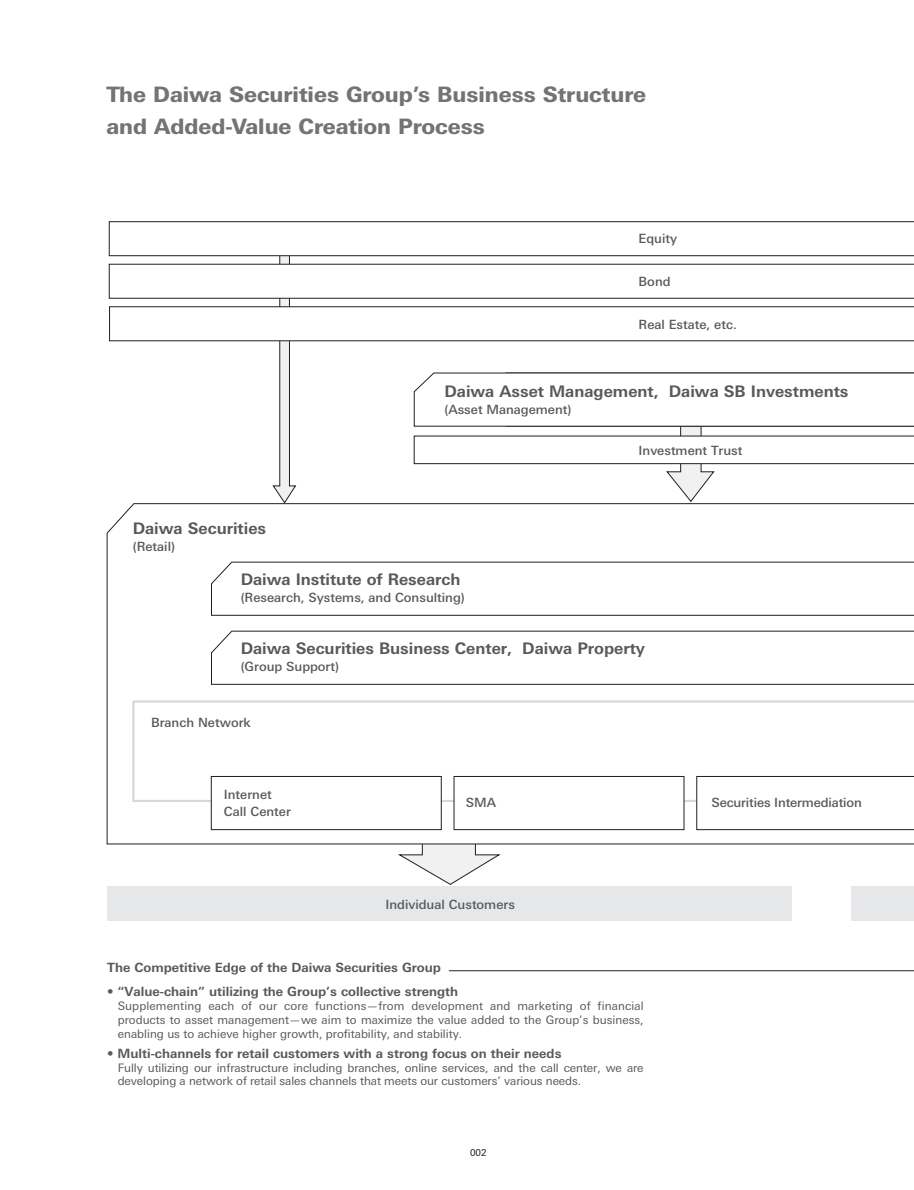
<style>
.page{position:relative;width:914px;height:1190px;background:#fff}
.page>*{position:absolute;margin:0;border:0;box-sizing:border-box;transform-origin:0 0}
.t1{font:800 21.3px/32px "Linotype Univers Basic";color:#767173}
.t2{font:700 15.9px "Linotype Univers Basic";color:#58595b}
.t3{font:500 12.75px/17px "Linotype Univers Basic";color:#58595b}
.t4{font:700 12.75px "Linotype Univers Basic";color:#58595b}
.t5{font:11.7px/13.8px "Linotype Univers Basic";letter-spacing:-.01em;color:#58595b;text-align:justify}
.t6{font:9.6px "Linotype Univers Basic";color:#231f20}
</style>
<div class="page">
<svg style="left:399px;top:844px;width:101px;height:40px"></svg>
<hr style="left:449px;top:970px;width:465px;height:1px;background:#231f20">
<svg style="left:107px;top:503px;width:807px;height:341px"></svg>
<div style="left:107px;top:886px;width:684px;height:34px;background:#e6e7e8"></div>
<div style="left:851px;top:886px;width:63px;height:34px;background:#e6e7e8"></div>
<svg style="left:211px;top:562px;width:703px;height:53px"></svg>
<svg style="left:211px;top:631px;width:703px;height:53px"></svg>
<svg style="left:132px;top:700px;width:782px;height:102px"></svg>
<svg style="left:109px;top:221px;width:805px;height:282px"></svg>
<div style="left:211px;top:776px;width:230px;height:53px;background:#fff;border:1px solid #231f20"></div>
<div style="left:454px;top:776px;width:230px;height:53px;background:#fff;border:1px solid #231f20"></div>
<svg style="left:696px;top:776px;width:218px;height:53px"></svg>
<h1 class="t1" style="left:106px;top:80px;width:541px">The Daiwa Securities Group’s Business Structure and Added-Value Creation Process</h1>
<p class="t3" style="left:638px;top:231px;width:40px">Equity</p>
<p class="t3" style="left:638px;top:274px;width:34px">Bond</p>
<p class="t3" style="left:638px;top:317px;width:100px">Real Estate, etc.</p>
<h2 class="t2" style="left:444px;top:385px;width:405px">Daiwa Asset Management, Daiwa SB Investments</h2>
<p class="t3" style="left:444px;top:402px;width:128px">(Asset Management)</p>
<h2 class="t2" style="left:133px;top:522px;width:135px">Daiwa Securities</h2>
<p class="t3" style="left:133px;top:539px;width:44px">(Retail)</p>
<p class="t3" style="left:638px;top:443px;width:105px">Investment Trust</p>
<h2 class="t2" style="left:241px;top:573px;width:221px">Daiwa Institute of Research</h2>
<p class="t3" style="left:241px;top:590px;width:226px">(Research, Systems, and Consulting)</p>
<h2 class="t2" style="left:241px;top:642px;width:406px">Daiwa Securities Business Center, Daiwa Property</h2>
<p class="t3" style="left:241px;top:659px;width:100px">(Group Support)</p>
<p class="t3" style="left:151px;top:715px;width:101px">Branch Network</p>
<p class="t3" style="left:224px;top:787px;width:68px">Internet<br>Call Center</p>
<p class="t3" style="left:466px;top:795px;width:32px">SMA</p>
<p class="t3" style="left:711px;top:795px;width:152px">Securities Intermediation</p>
<p class="t3" style="left:385px;top:897px;width:131px">Individual Customers</p>
<p class="t4" style="left:107px;top:962px;width:335px">The Competitive Edge of the Daiwa Securities Group</p>
<p class="t4" style="left:107px;top:987px;width:352px">• “Value-chain” utilizing the Group’s collective strength</p>
<p class="t5" style="left:118px;top:1000px;width:527px">Supplementing each of our core functions—from development and marketing of financial products to asset management—we aim to maximize the value added to the Group’s business, enabling us to achieve higher growth, profitability, and stability.</p>
<p class="t4" style="left:107px;top:1048px;width:456px">• Multi-channels for retail customers with a strong focus on their needs</p>
<p class="t5" style="left:118px;top:1061px;width:527px">Fully utilizing our infrastructure including branches, online services, and the call center, we are developing a network of retail sales channels that meets our customers’ various needs.</p>
<p class="t6" style="left:470px;top:1149px;width:18px">002</p>
</div>
